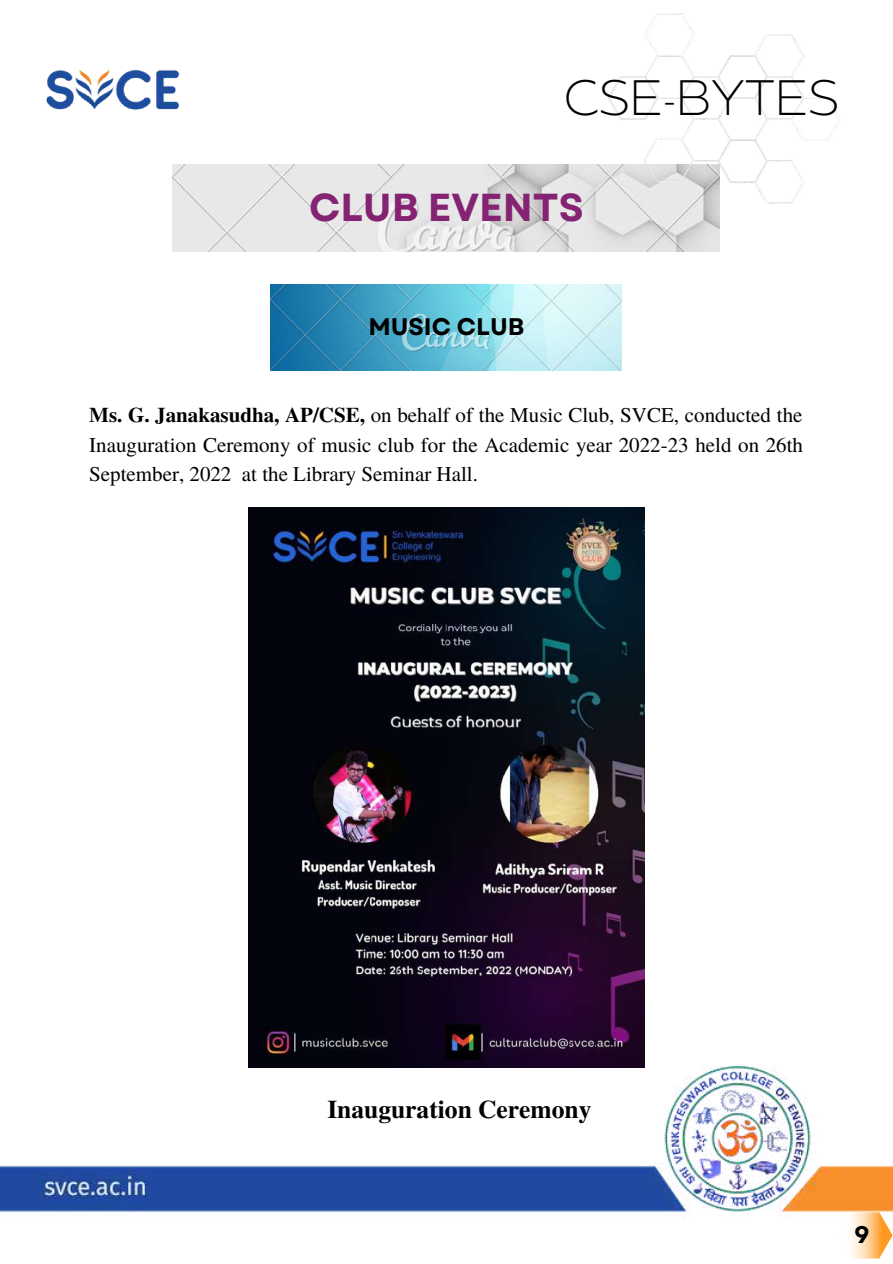
<style>
.page{position:relative;width:893px;height:1264px;background:#fff}
.page>*{position:absolute;margin:0;border:0;box-sizing:border-box;transform-origin:0 0}
.t1{font:200 49.65px "Balgin";color:#000}
.t2{font:700 39px "Garet";color:#842372}
.t3{font:700 25.5px "Te X Gyre Termes";color:#000}
.t4{font:700 24px "Garet";color:#000}
.t5{font:21px/29.2px "Te X Gyre Termes";color:#000;text-align:justify}
.s1{font-weight:700}
</style>
<div class="page">
<img style="left:0;top:1018px;width:892px;height:202px">
<img style="left:173px;top:165px;width:546px;height:86px">
<img style="left:271px;top:284px;width:350px;height:86px">
<img style="left:608px;top:14px;width:232px;height:190px">
<img style="left:46px;top:69px;width:134px;height:41px">
<svg style="left:839px;top:1212px;width:53px;height:46px"></svg>
<img style="left:248px;top:507px;width:396px;height:560px">
<h1 class="t1" style="left:564px;top:77px;width:277px">CSE-BYTES</h1>
<h2 class="t2" style="left:309px;top:179px;width:276px">CLUB EVENTS</h2>
<p class="t4" style="left:368px;top:309px;width:157px">MUSIC CLUB</p>
<p class="t5" style="left:89px;top:399px;width:715px"><span class="s1">Ms. G. Janakasudha, AP/CSE,</span> on behalf of the Music Club, SVCE, conducted the Inauguration Ceremony of music club for the Academic year 2022-23 held on 26th September, 2022 at the Library Seminar Hall.</p>
<p class="t3" style="left:327px;top:1089px;width:265px">Inauguration Ceremony</p>
<p class="t4" style="left:854px;top:1216px;width:17px">9</p>
</div>
